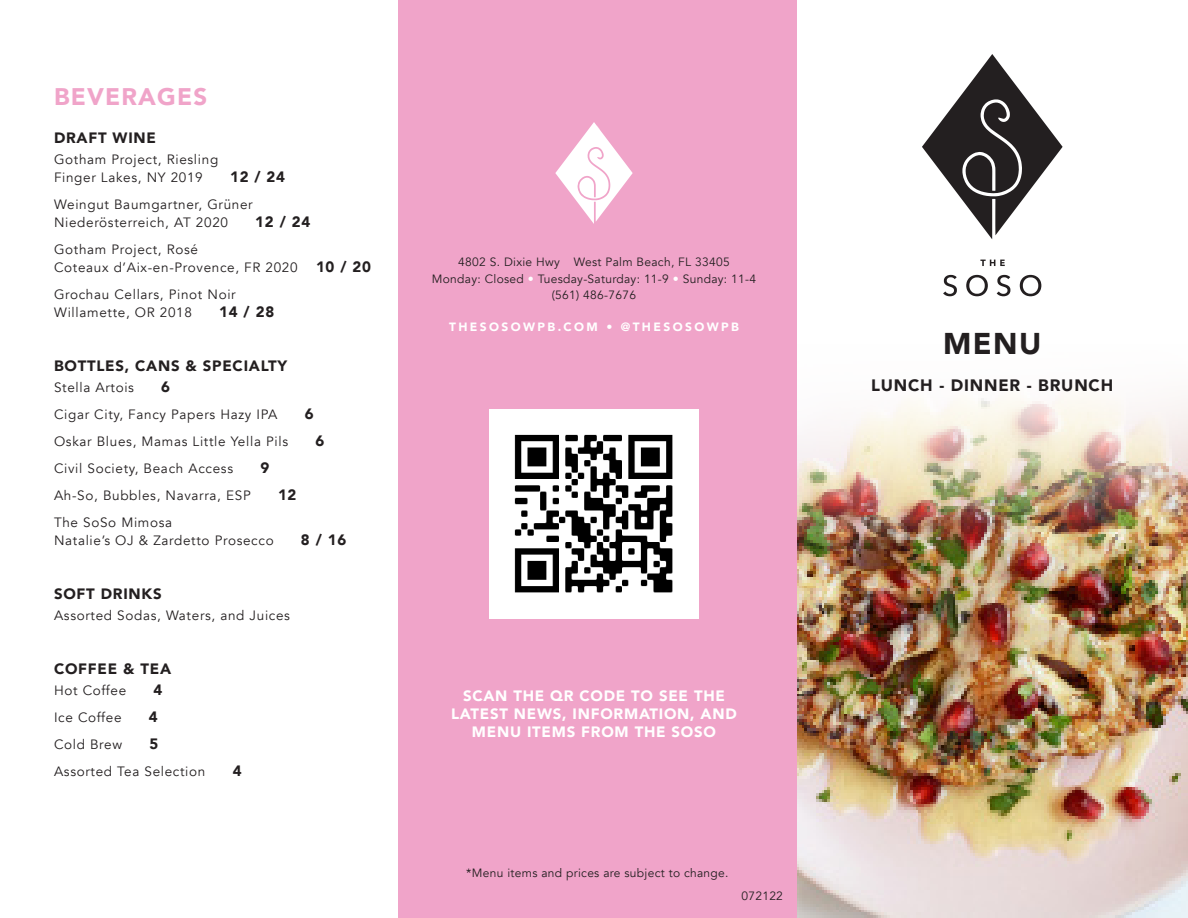
<style>
.page{position:relative;width:1188px;height:918px;background:#fff}
.page>*{position:absolute;margin:0;border:0;box-sizing:border-box;transform-origin:0 0}
.t1{font:900 30px "Avenir";color:#231f20}
.t2{font:900 24px "Avenir";letter-spacing:.05em;color:#f0a4c9}
.t3{font:900 16.5px "Avenir";letter-spacing:.05em;color:#231f20}
.t4{font:900 15px "Avenir";letter-spacing:.05em;color:#231f20}
.t5{font:900 15px/18px "Avenir";letter-spacing:.05em;color:#fff;text-align:center}
.t6{font:13.5px "Avenir";letter-spacing:.05em;color:#231f20}
.t7{font:12px "Avenir";letter-spacing:.025em;color:#231f20}
.t8{font:900 12px "Avenir";letter-spacing:.2em;color:#fff}
.s1{font-weight:900;font-size:15px}
.s2{color:#f0a4c9}
.s3{color:#fff}
</style>
<div class="page">
<img style="left:797px;top:686px;width:391px;height:232px">
<img style="left:797px;top:259px;width:391px;height:427px">
<svg style="left:980px;top:260px;width:25px;height:6px"></svg>
<svg style="left:943px;top:275px;width:14px;height:21px"></svg>
<svg style="left:966px;top:275px;width:22px;height:21px"></svg>
<svg style="left:997px;top:275px;width:13px;height:21px"></svg>
<svg style="left:1020px;top:275px;width:21px;height:21px"></svg>
<svg style="left:922px;top:54px;width:141px;height:185px"></svg>
<div style="left:398px;top:0;width:399px;height:918px;background:#f0a4c9"></div>
<svg style="left:555px;top:122px;width:78px;height:102px"></svg>
<img style="left:490px;top:410px;width:208px;height:208px">
<p class="t2" style="left:54px;top:76px;width:155px">BEVERAGES</p>
<p class="t4" style="left:54px;top:125px;width:104px">DRAFT WINE</p>
<p class="t6" style="left:54px;top:152px;width:166px">Gotham Project, Riesling</p>
<p class="t6" style="left:54px;top:170px;width:150px">Finger Lakes, NY 2019</p>
<p class="t4" style="left:230px;top:164px;width:57px">12 / 24</p>
<p class="t6" style="left:54px;top:197px;width:200px">Weingut Baumgartner, Grüner</p>
<p class="t6" style="left:54px;top:215px;width:176px">Niederösterreich, AT 2020</p>
<p class="t4" style="left:255px;top:209px;width:57px">12 / 24</p>
<p class="t6" style="left:54px;top:242px;width:146px">Gotham Project, Rosé</p>
<p class="t6" style="left:54px;top:260px;width:319px">Coteaux d’Aix-en-Provence, FR 2020 <span class="s1">10 / 20</span></p>
<p class="t6" style="left:54px;top:287px;width:183px">Grochau Cellars, Pinot Noir</p>
<p class="t6" style="left:54px;top:305px;width:139px">Willamette, OR 2018</p>
<p class="t4" style="left:219px;top:299px;width:57px">14 / 28</p>
<p class="t4" style="left:54px;top:353px;width:235px">BOTTLES, CANS &amp; SPECIALTY</p>
<p class="t6" style="left:54px;top:380px;width:82px">Stella Artois</p>
<p class="t4" style="left:161px;top:374px;width:10px">6</p>
<p class="t6" style="left:54px;top:407px;width:225px">Cigar City, Fancy Papers Hazy IPA</p>
<p class="t4" style="left:305px;top:401px;width:10px">6</p>
<p class="t6" style="left:54px;top:434px;width:236px">Oskar Blues, Mamas Little Yella Pils</p>
<p class="t4" style="left:315px;top:428px;width:10px">6</p>
<p class="t6" style="left:54px;top:461px;width:181px">Civil Society, Beach Access</p>
<p class="t4" style="left:260px;top:455px;width:10px">9</p>
<p class="t6" style="left:54px;top:488px;width:198px">Ah-So, Bubbles, Navarra, ESP</p>
<p class="t4" style="left:278px;top:482px;width:20px">12</p>
<p class="t6" style="left:54px;top:515px;width:120px">The SoSo Mimosa</p>
<p class="t6" style="left:54px;top:533px;width:221px">Natalie’s OJ &amp; Zardetto Prosecco</p>
<p class="t4" style="left:301px;top:527px;width:47px">8 / 16</p>
<p class="t4" style="left:54px;top:581px;width:109px">SOFT DRINKS</p>
<p class="t6" style="left:54px;top:608px;width:238px">Assorted Sodas, Waters, and Juices</p>
<p class="t4" style="left:54px;top:656px;width:119px">COFFEE &amp; TEA</p>
<p class="t6" style="left:54px;top:683px;width:74px">Hot Coffee</p>
<p class="t4" style="left:154px;top:677px;width:10px">4</p>
<p class="t6" style="left:54px;top:710px;width:69px">Ice Coffee</p>
<p class="t4" style="left:149px;top:704px;width:10px">4</p>
<p class="t6" style="left:54px;top:737px;width:70px">Cold Brew</p>
<p class="t4" style="left:149px;top:731px;width:10px">5</p>
<p class="t6" style="left:54px;top:764px;width:153px">Assorted Tea Selection</p>
<p class="t4" style="left:233px;top:758px;width:10px">4</p>
<p class="t7" style="left:458px;top:255px;width:273px">4802 S. Dixie Hwy <span class="s2">•</span> West Palm Beach, FL 33405</p>
<p class="t7" style="left:432px;top:271px;width:326px">Monday: Closed <span class="s3">•</span> Tuesday-Saturday: 11-9 <span class="s3">•</span> Sunday: 11-4</p>
<p class="t7" style="left:552px;top:288px;width:86px">(561) 486-7676</p>
<p class="t8" style="left:449px;top:316px;width:291px">THESOSOWPB.COM • @THESOSOWPB</p>
<p class="t5" style="left:451px;top:687px;width:287px">SCAN THE QR CODE TO SEE THE<br>LATEST NEWS, INFORMATION, AND<br>MENU ITEMS FROM THE SOSO</p>
<p class="t7" style="left:466px;top:866px;width:264px">*Menu items and prices are subject to change.</p>
<p class="t7" style="left:741px;top:888px;width:43px">072122</p>
<p class="t1" style="left:943px;top:318px;width:100px">MENU</p>
<p class="t3" style="left:871px;top:371px;width:244px">LUNCH - DINNER - BRUNCH</p>
</div>
